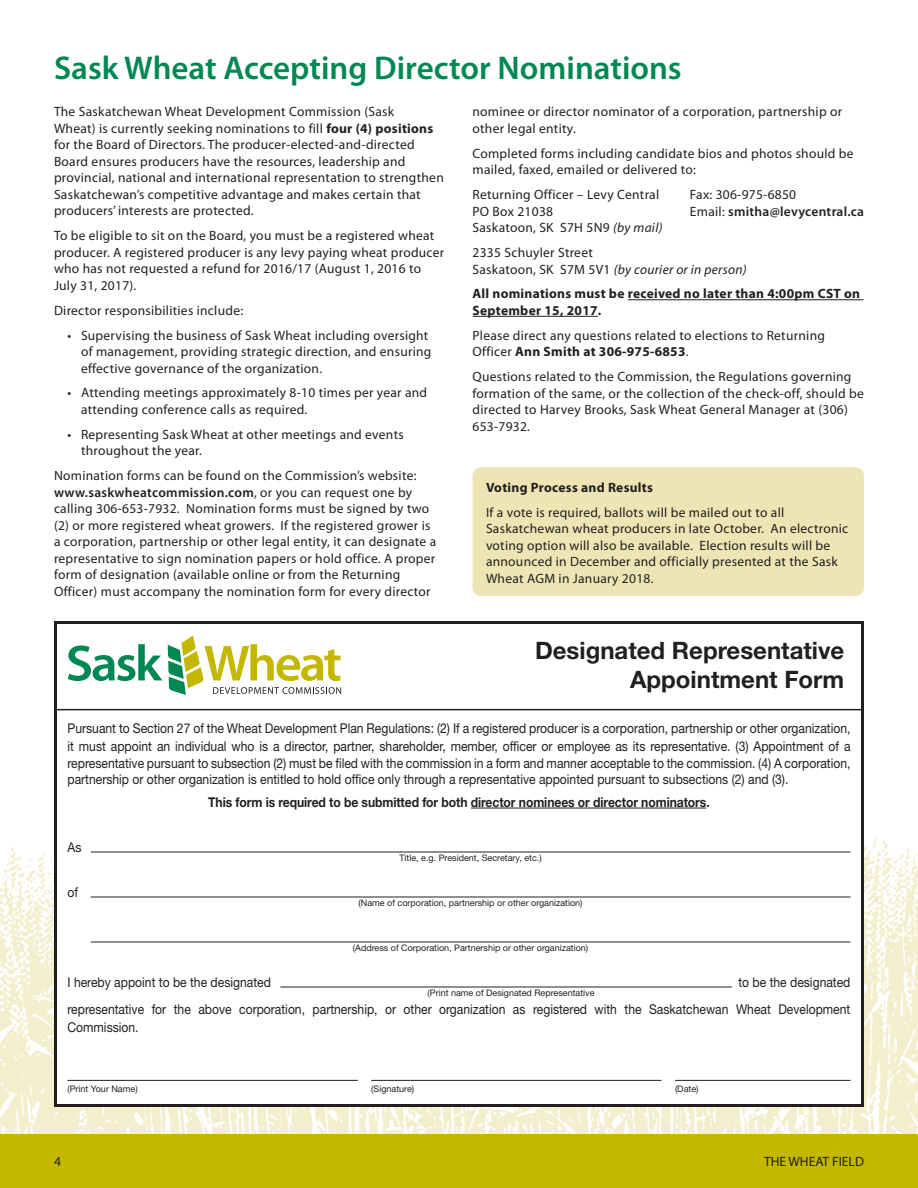
<style>
.page{position:relative;width:918px;height:1188px;background:#fff}
.page>*{position:absolute;margin:0;border:0;box-sizing:border-box;transform-origin:0 0}
.t1{font:600 33px "Myriad Pro";color:#008852}
.t2{font:700 24px "Helvetica Neue LT Std";color:#231f20}
.t3{font:13.5px/16.5px "Myriad Pro";letter-spacing:.02em;color:#231f20}
.t4{font:13.5px/18px "Helvetica Neue LT Std";color:#231f20;scale:.9 1}
.t5{font:700 13.5px/16.5px "Myriad Pro";letter-spacing:.02em;color:#231f20}
.t6{font:700 13.5px "Helvetica Neue LT Std";letter-spacing:-.005em;color:#231f20;scale:.9 1}
.t7{font:600 13.5px "Myriad Pro";letter-spacing:.02em;color:#231f20}
.t8{font:13.5px "Myriad Pro";color:#231f20}
.t9{font:9px "Helvetica Neue LT Std";color:#231f20}
.s1{font-weight:400}
.s2{font-style:italic}
.s3{font-weight:700}
.s4{font-weight:600}
</style>
<div class="page">
<div style="left:472px;top:467px;width:392px;height:129px;background:#ede6b4;border-radius:9px"></div>
<img style="left:0;top:838px;width:918px;height:296px">
<div style="left:0;top:1134px;width:918px;height:54px;background:#c4b700"></div>
<hr style="left:628px;top:299px;width:235px;height:1px;background:#231f20">
<hr style="left:472px;top:316px;width:126px;height:1px;background:#231f20">
<div style="left:56px;top:622px;width:806px;height:484px;background:#fff"></div>
<div style="left:54px;top:621px;width:810px;height:486px;border:3px solid #231f20"></div>
<svg style="left:68px;top:644px;width:94px;height:37px"></svg>
<svg style="left:168px;top:636px;width:173px;height:59px"></svg>
<hr style="left:54px;top:709px;width:810px;height:1px;background:#231f20">
<hr style="left:471px;top:808px;width:235px;height:1px;background:#231f20">
<hr style="left:91px;top:852px;width:759px;height:1px;background:#231f20">
<hr style="left:91px;top:897px;width:759px;height:1px;background:#231f20">
<hr style="left:91px;top:942px;width:759px;height:1px;background:#231f20">
<hr style="left:280px;top:987px;width:452px;height:1px;background:#231f20">
<hr style="left:675px;top:1080px;width:175px;height:1px;background:#231f20">
<hr style="left:67px;top:1080px;width:291px;height:1px;background:#231f20">
<hr style="left:371px;top:1080px;width:290px;height:1px;background:#231f20">
<p class="t1" style="left:54px;top:47px;width:629px">Sask Wheat Accepting Director Nominations</p>
<p class="t3" style="left:472px;top:103px;width:371px">nominee or director nominator of a corporation, partnership or other legal entity.</p>
<p class="t3" style="left:472px;top:145px;width:383px">Completed forms including candidate bios and photos should be mailed, faxed, emailed or delivered to:</p>
<p class="t3" style="left:472px;top:186px;width:188px">Returning Officer – Levy Central</p>
<p class="t3" style="left:690px;top:186px;width:108px">Fax: 306-975-6850</p>
<p class="t3" style="left:472px;top:203px;width:82px">PO Box 21038</p>
<p class="t7" style="left:690px;top:203px;width:176px"><span class="s1">Email:</span> smitha@levycentral.ca</p>
<p class="t3" style="left:472px;top:219px;width:192px">Saskatoon, SK S7H 5N9 <span class="s2">(by mail)</span></p>
<p class="t3" style="left:472px;top:244px;width:276px">2335 Schuyler Street<br>Saskatoon, SK S7M 5V1 <span class="s2">(by courier or in person)</span></p>
<p class="t5" style="left:472px;top:285px;width:389px">All nominations must be received no later than 4:00pm CST on<br>September 15, 2017.</p>
<p class="t3" style="left:472px;top:327px;width:354px">Please direct any questions related to elections to Returning<br>Officer <span class="s3">Ann Smith at 306-975-6853</span>.</p>
<p class="t3" style="left:472px;top:368px;width:393px">Questions related to the Commission, the Regulations governing formation of the same, or the collection of the check-off, should be directed to Harvey Brooks, Sask Wheat General Manager at (306)<br>653-7932.</p>
<p class="t3" style="left:54px;top:103px;width:391px">The Saskatchewan Wheat Development Commission (Sask<br>Wheat) is currently seeking nominations to fill <span class="s3">four (4) positions </span>for the Board of Directors. The producer-elected-and-directed Board ensures producers have the resources, leadership and provincial, national and international representation to strengthen Saskatchewan’s competitive advantage and makes certain that producers’ interests are protected.</p>
<p class="t3" style="left:54px;top:227px;width:392px">To be eligible to sit on the Board, you must be a registered wheat producer. A registered producer is any levy paying wheat producer who has not requested a refund for 2016/17 (August 1, 2016 to July 31, 2017).</p>
<p class="t3" style="left:54px;top:302px;width:191px">Director responsibilities include:</p>
<p class="t3" style="left:81px;top:327px;width:352px;text-indent:-14px">• Supervising the business of Sask Wheat including oversight of management, providing strategic direction, and ensuring effective governance of the organization.</p>
<p class="t3" style="left:81px;top:384px;width:348px;text-indent:-14px">• Attending meetings approximately 8-10 times per year and attending conference calls as required.</p>
<p class="t3" style="left:81px;top:426px;width:324px;text-indent:-14px">• Representing Sask Wheat at other meetings and events throughout the year.</p>
<p class="t3" style="left:54px;top:467px;width:384px">Nomination forms can be found on the Commission’s website: <span class="s4">www.saskwheatcommission.com</span>, or you can request one by calling 306-653-7932. Nomination forms must be signed by two (2) or more registered wheat growers. If the registered grower is a corporation, partnership or other legal entity, it can designate a representative to sign nomination papers or hold office. A proper form of designation (available online or from the Returning Officer) must accompany the nomination form for every director</p>
<p class="t5" style="left:486px;top:478px;width:169px">Voting Process and Results</p>
<p class="t3" style="left:486px;top:504px;width:364px">If a vote is required, ballots will be mailed out to all Saskatchewan wheat producers in late October. An electronic voting option will also be available. Election results will be announced in December and officially presented at the Sask Wheat AGM in January 2018.</p>
<p class="t2" style="left:535px;top:636px;width:311px">Designated Representative</p>
<p class="t2" style="left:630px;top:665px;width:216px">Appointment Form</p>
<p class="t4" style="left:68px;top:719px;width:872px">Pursuant to Section 27 of the Wheat Development Plan Regulations: (2) If a registered producer is a corporation, partnership or other organization, it must appoint an individual who is a director, partner, shareholder, member, officer or employee as its representative. (3) Appointment of a</p>
<p class="t4" style="left:68px;top:754px;width:872px;line-height:16.5px">representative pursuant to subsection (2) must be filed with the commission in a form and manner acceptable to the commission. (4) A corporation, partnership or other organization is entitled to hold office only through a representative appointed pursuant to subsections (2) and (3).</p>
<p class="t6" style="left:208px;top:794px;width:559px">This form is required to be submitted for both director nominees or director nominators.</p>
<p class="t4" style="left:68px;top:838px;width:17px">As</p>
<p class="t4" style="left:68px;top:883px;width:13px">of</p>
<p class="t9" style="left:399px;top:853px;width:144px">Title, e.g. President, Secretary, etc.)</p>
<p class="t9" style="left:359px;top:898px;width:225px">(Name of corporation, partnership or other organization)</p>
<p class="t9" style="left:353px;top:943px;width:237px">(Address of Corporation, Partnership or other organization)</p>
<p class="t9" style="left:428px;top:988px;width:169px">(Print name of Designated Representative</p>
<p class="t4" style="left:68px;top:973px;width:228px">I hereby appoint to be the designated</p>
<p class="t4" style="left:738px;top:973px;width:126px">to be the designated</p>
<p class="t4" style="left:68px;top:1000px;width:871px">representative for the above corporation, partnership, or other organization as registered with the Saskatchewan Wheat Development<br>Commission.</p>
<p class="t9" style="left:68px;top:1084px;width:72px">(Print Your Name)</p>
<p class="t9" style="left:371px;top:1084px;width:45px">(Signature)</p>
<p class="t9" style="left:675px;top:1084px;width:25px">(Date)</p>
<p class="t3" style="left:54px;top:1153px;width:8px">4</p>
<p class="t8" style="left:764px;top:1153px;width:101px">THE WHEAT FIELD</p>
</div>
